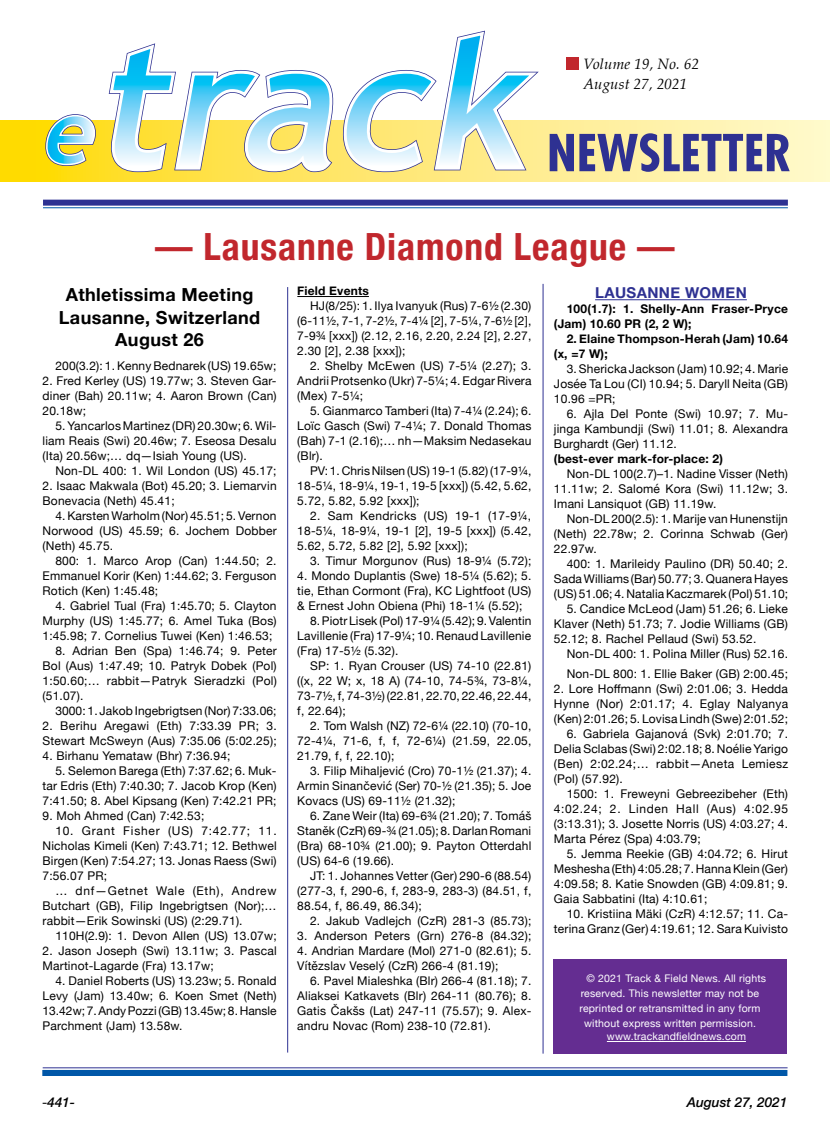
<style>
.page{position:relative;width:830px;height:1127px;background:#fff}
.page>*{position:absolute;margin:0;border:0;box-sizing:border-box;transform-origin:0 0}
.t1{font:700 condensed 37.5px "Helvetica Neue";letter-spacing:.025em;color:#c1272d}
.t2{font:700 18px/22.5px "Helvetica Neue";letter-spacing:.02em;color:#000;text-align:center}
.t3{font:italic 15px/19.5px "Palatino";letter-spacing:.01em;color:#000}
.t4{font:700 15px "Helvetica Neue";letter-spacing:.025em;color:#2e3192}
.t5{font:italic 500 13.5px "Helvetica Neue";color:#000}
.t6{font:12px/15px "Helvetica Neue";letter-spacing:.015em;color:#000;text-align:justify}
.t7{font:700 12px/15px "Helvetica Neue";letter-spacing:.015em;color:#000}
.t8{font:10.5px "Helvetica Neue";letter-spacing:.015em;color:#fff}
.s1{font-weight:400;font-style:normal}
</style>
<div class="page">
<svg style="left:0;top:120px;width:829px;height:62px;background:#feea75"></svg>
<div style="left:566px;top:57px;width:12px;height:12px;background:#c1272d"></div>
<hr style="left:297px;top:296px;width:72px;height:1px;background:#000">
<hr style="left:595px;top:299px;width:151px;height:1px;background:#2e3192">
<div style="left:553px;top:959px;width:233px;height:94px;background:#642d91"></div>
<hr style="left:606px;top:1041px;width:139px;height:1px;background:#fff">
<hr style="left:43px;top:1067px;width:744px;height:1px;background:#2e3192">
<hr style="left:287px;top:287px;width:1px;height:765px;background:#2e3192">
<hr style="left:542px;top:284px;width:1px;height:769px;background:#2e3192">
<div style="left:43px;top:1070px;width:743px;height:6px;background:#0057a8"></div>
<div style="left:43px;top:200px;width:744px;height:6px;background:#2e3192"></div>
<hr style="left:43px;top:207px;width:744px;height:1px;background:#0057a8">
<svg style="left:106px;top:120px;width:438px;height:54px"></svg>
<svg style="left:108px;top:30px;width:432px;height:143px"></svg>
<svg style="left:43px;top:114px;width:54px;height:53px;background:#b0d1a3"></svg>
<svg style="left:549px;top:133px;width:240px;height:39px;background:#8e8a9e"></svg>
<p class="t3" style="left:583px;top:54px;width:117px">Volume 19, No. 62<br>August 27, 2021</p>
<h1 class="t1" style="left:155px;top:216px;width:521px">— Lausanne Diamond League —</h1>
<h2 class="t2" style="left:59px;top:284px;width:203px">Athletissima Meeting<br>Lausanne, Switzerland<br>August 26</h2>
<p class="t6" style="left:55px;top:359px;width:222px">200(3.2): 1. Kenny Bednarek (US) 19.65w;</p>
<p class="t6" style="left:43px;top:374px;width:235px">2. Fred Kerley (US) 19.77w; 3. Steven Gar&shy;diner (Bah) 20.11w; 4. Aaron Brown (Can)<br>20.18w;</p>
<p class="t6" style="left:43px;top:419px;width:235px;text-indent:13px">5. Yancarlos Martinez (DR) 20.30w; 6. Wil&shy;liam Reais (Swi) 20.46w; 7. Eseosa Desalu (Ita) 20.56w;… dq—Isiah Young (US).</p>
<p class="t6" style="left:55px;top:464px;width:223px">Non-DL 400: 1. Wil London (US) 45.17;</p>
<p class="t6" style="left:43px;top:479px;width:235px">2. Isaac Makwala (Bot) 45.20; 3. Liemarvin<br>Bonevacia (Neth) 45.41;</p>
<p class="t6" style="left:43px;top:509px;width:235px;text-indent:13px">4. Karsten Warholm (Nor) 45.51; 5. Vernon Norwood (US) 45.59; 6. Jochem Dobber (Neth) 45.75.</p>
<p class="t6" style="left:43px;top:554px;width:235px;text-indent:13px">800: 1. Marco Arop (Can) 1:44.50; 2.<br>Emmanuel Korir (Ken) 1:44.62; 3. Ferguson Rotich (Ken) 1:45.48;</p>
<p class="t6" style="left:43px;top:599px;width:235px;text-indent:13px">4. Gabriel Tual (Fra) 1:45.70; 5. Clayton Murphy (US) 1:45.77; 6. Amel Tuka (Bos)<br>1:45.98; 7. Cornelius Tuwei (Ken) 1:46.53;</p>
<p class="t6" style="left:43px;top:644px;width:236px;text-indent:13px">8. Adrian Ben (Spa) 1:46.74; 9. Peter Bol (Aus) 1:47.49; 10. Patryk Dobek (Pol)<br>1:50.60;… rabbit—Patryk Sieradzki (Pol) (51.07).</p>
<p class="t6" style="left:55px;top:704px;width:223px">3000: 1. Jakob Ingebrigtsen (Nor) 7:33.06;</p>
<p class="t6" style="left:43px;top:719px;width:235px">2. Berihu Aregawi (Eth) 7:33.39 PR; 3.<br>Stewart McSweyn (Aus) 7:35.06 (5:02.25);</p>
<p class="t6" style="left:43px;top:749px;width:189px">4. Birhanu Yemataw (Bhr) 7:36.94;</p>
<p class="t6" style="left:43px;top:764px;width:235px;text-indent:13px">5. Selemon Barega (Eth) 7:37.62; 6. Muk&shy;tar Edris (Eth) 7:40.30; 7. Jacob Krop (Ken)<br>7:41.50; 8. Abel Kipsang (Ken) 7:42.21 PR;</p>
<p class="t6" style="left:43px;top:809px;width:163px">9. Moh Ahmed (Can) 7:42.53;</p>
<p class="t6" style="left:43px;top:824px;width:235px;text-indent:13px">10. Grant Fisher (US) 7:42.77; 11.<br>Nicholas Kimeli (Ken) 7:43.71; 12. Bethwel Birgen (Ken) 7:54.27; 13. Jonas Raess (Swi)<br>7:56.07 PR;</p>
<p class="t6" style="left:43px;top:884px;width:235px;text-indent:13px">… dnf—Getnet Wale (Eth), Andrew Butchart (GB), Filip Ingebrigtsen (Nor);… rabbit—Erik Sowinski (US) (2:29.71).</p>
<p class="t6" style="left:55px;top:929px;width:223px">110H(2.9): 1. Devon Allen (US) 13.07w;</p>
<p class="t6" style="left:43px;top:944px;width:235px">2. Jason Joseph (Swi) 13.11w; 3. Pascal<br>Martinot-Lagarde (Fra) 13.17w;</p>
<p class="t6" style="left:43px;top:974px;width:235px;text-indent:13px">4. Daniel Roberts (US) 13.23w; 5. Ronald Levy (Jam) 13.40w; 6. Koen Smet (Neth)<br>13.42w; 7. Andy Pozzi (GB) 13.45w; 8. Hansle Parchment (Jam) 13.58w.</p>
<p class="t7" style="left:297px;top:284px;width:73px">Field Events</p>
<p class="t6" style="left:297px;top:299px;width:235px;text-indent:13px">HJ(8/25): 1. Ilya Ivanyuk (Rus) 7-6½ (2.30) (6-11½, 7-1, 7-2½, 7-4¼ [2], 7-5¼, 7-6½ [2], 7-9¾ [xxx]) (2.12, 2.16, 2.20, 2.24 [2], 2.27, 2.30 [2], 2.38 [xxx]);</p>
<p class="t6" style="left:297px;top:359px;width:236px;text-indent:13px">2. Shelby McEwen (US) 7-5¼ (2.27); 3.<br>Andrii Protsenko (Ukr) 7-5¼; 4. Edgar Rivera (Mex) 7-5¼;</p>
<p class="t6" style="left:297px;top:404px;width:235px;text-indent:13px">5. Gianmarco Tamberi (Ita) 7-4¼ (2.24); 6.<br>Loïc Gasch (Swi) 7-4¼; 7. Donald Thomas (Bah) 7-1 (2.16);… nh—Maksim Nedasekau (Blr).</p>
<p class="t6" style="left:297px;top:464px;width:235px;text-indent:13px">PV: 1. Chris Nilsen (US) 19-1 (5.82) (17‑9¼, 18-5¼, 18-9¼, 19-1, 19-5 [xxx]) (5.42, 5.62, 5.72, 5.82, 5.92 [xxx]);</p>
<p class="t6" style="left:297px;top:509px;width:235px;text-indent:13px">2. Sam Kendricks (US) 19-1 (17-9¼, 18‑5¼, 18-9¼, 19-1 [2], 19-5 [xxx]) (5.42, 5.62, 5.72, 5.82 [2], 5.92 [xxx]);</p>
<p class="t6" style="left:310px;top:554px;width:223px">3. Timur Morgunov (Rus) 18-9¼ (5.72);</p>
<p class="t6" style="left:297px;top:569px;width:235px">4. Mondo Duplantis (Swe) 18-5¼ (5.62); 5. tie, Ethan Cormont (Fra), KC Lightfoot (US) &amp; Ernest John Obiena (Phi) 18-1¼ (5.52);</p>
<p class="t6" style="left:297px;top:614px;width:235px;text-indent:13px">8. Piotr Lisek (Pol) 17-9¼ (5.42); 9. Valentin Lavillenie (Fra) 17-9¼; 10. Renaud Lavillenie (Fra) 17-5½ (5.32).</p>
<p class="t6" style="left:297px;top:659px;width:236px;text-indent:13px">SP: 1. Ryan Crouser (US) 74-10 (22.81) ((x, 22 W; x, 18 A) (74-10, 74-5¾, 73-8¼, 73-7½, f, 74-3½) (22.81, 22.70, 22.46, 22.44, f, 22.64);</p>
<p class="t6" style="left:297px;top:719px;width:235px;text-indent:13px">2. Tom Walsh (NZ) 72-6¼ (22.10) (70-10, 72-4¼, 71-6, f, f, 72-6¼) (21.59, 22.05, 21.79, f, f, 22.10);</p>
<p class="t6" style="left:297px;top:764px;width:235px;text-indent:13px">3. Filip Mihaljević (Cro) 70-1½ (21.37); 4.<br>Armin Sinančević (Ser) 70-½ (21.35); 5. Joe Kovacs (US) 69-11½ (21.32);</p>
<p class="t6" style="left:297px;top:809px;width:235px;text-indent:13px">6. Zane Weir (Ita) 69-6¾ (21.20); 7. Tomáš Staněk (CzR) 69-¾ (21.05); 8. Darlan Romani (Bra) 68-10¾ (21.00); 9. Payton Otterdahl (US) 64-6 (19.66).</p>
<p class="t6" style="left:297px;top:869px;width:235px;text-indent:13px">JT: 1. Johannes Vetter (Ger) 290-6 (88.54) (277-3, f, 290-6, f, 283-9, 283-3) (84.51, f, 88.54, f, 86.49, 86.34);</p>
<p class="t6" style="left:310px;top:914px;width:223px">2. Jakub Vadlejch (CzR) 281-3 (85.73);</p>
<p class="t6" style="left:297px;top:929px;width:235px">3. Anderson Peters (Grn) 276-8 (84.32);</p>
<p class="t6" style="left:297px;top:944px;width:235px">4. Andrian Mardare (Mol) 271-0 (82.61); 5.<br>Vítězslav Veselý (CzR) 266-4 (81.19);</p>
<p class="t6" style="left:297px;top:974px;width:235px;text-indent:13px">6. Pavel Mialeshka (Blr) 266-4 (81.18); 7.<br>Aliaksei Katkavets (Blr) 264-11 (80.76); 8.<br>Gatis Čakšs (Lat) 247-11 (75.57); 9. Alex&shy;andru Novac (Rom) 238-10 (72.81).</p>
<p class="t4" style="left:595px;top:281px;width:153px">LAUSANNE WOMEN</p>
<p class="t7" style="left:553px;top:302px;width:235px;text-indent:13px">100(1.7): 1. Shelly-Ann Fraser-Pryce (Jam) 10.60 PR (2, 2 W);</p>
<p class="t7" style="left:553px;top:332px;width:235px;text-indent:13px">2. Elaine Thompson-Herah (Jam) 10.64 (x, =7 W);</p>
<p class="t6" style="left:553px;top:362px;width:236px;text-indent:13px">3. Shericka Jackson (Jam) 10.92; 4. Marie Josée Ta Lou (CI) 10.94; 5. Daryll Neita (GB)<br>10.96 =PR;</p>
<p class="t6" style="left:553px;top:407px;width:235px;text-indent:13px">6. Ajla Del Ponte (Swi) 10.97; 7. Mu&shy;jinga Kambundji (Swi) 11.01; 8. Alexandra Burghardt (Ger) 11.12.</p>
<p class="t7" style="left:553px;top:452px;width:170px">(best-ever mark-for-place: 2)</p>
<p class="t6" style="left:553px;top:467px;width:235px;text-indent:13px">Non-DL 100(2.7)–1. Nadine Visser (Neth)<br>11.11w; 2. Salomé Kora (Swi) 11.12w; 3.<br>Imani Lansiquot (GB) 11.19w.</p>
<p class="t6" style="left:553px;top:512px;width:235px;text-indent:13px">Non-DL 200(2.5): 1. Marije van Hunenstijn (Neth) 22.78w; 2. Corinna Schwab (Ger)<br>22.97w.</p>
<p class="t6" style="left:553px;top:557px;width:236px;text-indent:13px">400: 1. Marileidy Paulino (DR) 50.40; 2.<br>Sada Williams (Bar) 50.77; 3. Quanera Hayes (US) 51.06; 4. Natalia Kaczmarek (Pol) 51.10;</p>
<p class="t6" style="left:553px;top:602px;width:235px;text-indent:13px">5. Candice McLeod (Jam) 51.26; 6. Lieke Klaver (Neth) 51.73; 7. Jodie Williams (GB)<br>52.12; 8. Rachel Pellaud (Swi) 53.52.</p>
<p class="t6" style="left:566px;top:645px;width:223px;line-height:19.5px">Non-DL 400: 1. Polina Miller (Rus) 52.16.<br>Non-DL 800: 1. Ellie Baker (GB) 2:00.45;</p>
<p class="t6" style="left:553px;top:682px;width:235px">2. Lore Hoffmann (Swi) 2:01.06; 3. Hedda Hynne (Nor) 2:01.17; 4. Eglay Nalyanya (Ken) 2:01.26; 5. Lovisa Lindh (Swe) 2:01.52;</p>
<p class="t6" style="left:553px;top:727px;width:235px;text-indent:13px">6. Gabriela Gajanová (Svk) 2:01.70; 7.<br>Delia Sclabas (Swi) 2:02.18; 8. Noélie Yarigo (Ben) 2:02.24;… rabbit—Aneta Lemiesz (Pol) (57.92).</p>
<p class="t6" style="left:553px;top:787px;width:235px;text-indent:13px">1500: 1. Freweyni Gebreezibeher (Eth)<br>4:02.24; 2. Linden Hall (Aus) 4:02.95 (3:13.31); 3. Josette Norris (US) 4:03.27; 4.<br>Marta Pérez (Spa) 4:03.79;</p>
<p class="t6" style="left:553px;top:847px;width:235px;text-indent:13px">5. Jemma Reekie (GB) 4:04.72; 6. Hirut Meshesha (Eth) 4:05.28; 7. Hanna Klein (Ger)<br>4:09.58; 8. Katie Snowden (GB) 4:09.81; 9.<br>Gaia Sabbatini (Ita) 4:10.61;</p>
<p class="t6" style="left:553px;top:907px;width:235px;text-align:right">10. Kristiina Mäki (CzR) 4:12.57; 11. Ca&shy;terina Granz (Ger) 4:19.61; 12. Sara Kuivisto</p>
<p class="t8" style="left:586px;top:970px;width:181px">© 2021 Track &amp; Field News. All rights</p>
<p class="t8" style="left:580px;top:985px;width:180px">reserved. This newsletter may not be</p>
<p class="t8" style="left:579px;top:1000px;width:182px">reprinted or retransmitted in any form</p>
<p class="t8" style="left:584px;top:1015px;width:173px">without express written permission.</p>
<p class="t8" style="left:606px;top:1029px;width:140px">www.trackandfieldnews.com</p>
<p class="t5" style="left:42px;top:1090px;width:35px"><span class="s1">-</span>441-</p>
<p class="t5" style="left:686px;top:1090px;width:102px">August 27, 2021</p>
</div>
